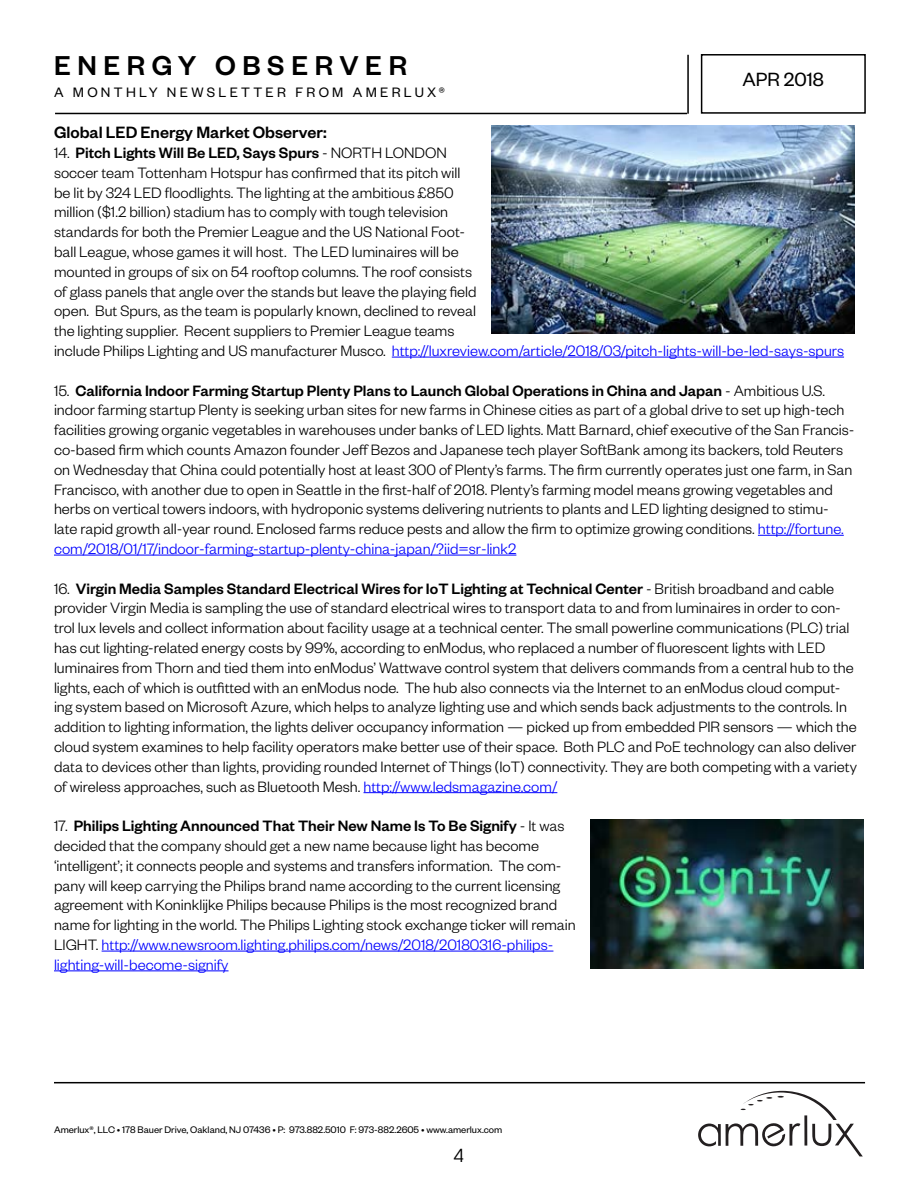
<style>
.page{position:relative;width:918px;height:1188px;background:#fff}
.page>*{position:absolute;margin:0;border:0;box-sizing:border-box;transform-origin:0 0}
.t1{font:500 30px "Founders Grotesk";letter-spacing:.22em;color:#000}
.t2{font:21px "Founders Grotesk";color:#000}
.t3{font:500 18px "Founders Grotesk";color:#000}
.t4{font:18px "Avant Garde";color:#000}
.t5{font:300 16.5px/19.8px "Founders Grotesk";color:#000}
.t6{font:15px "Founders Grotesk";letter-spacing:.22em;color:#000}
.t7{font:10.5px "Founders Grotesk";color:#000}
.s1{font-weight:500}
.s2{color:#00f}
</style>
<div class="page">
<hr style="left:54px;top:1082px;width:811px;height:1px;background:#000">
<hr style="left:687px;top:55px;width:2px;height:59px;background:#000">
<hr style="left:55px;top:113px;width:632px;height:1px;background:#000">
<div style="left:701px;top:54px;width:165px;height:60px;border:2px solid #000"></div>
<svg style="left:698px;top:1091px;width:165px;height:65px"></svg>
<hr style="left:392px;top:357px;width:452px;height:1px;background:#00f">
<hr style="left:758px;top:535px;width:86px;height:1px;background:#00f">
<hr style="left:54px;top:555px;width:462px;height:1px;background:#00f">
<hr style="left:364px;top:792px;width:193px;height:1px;background:#00f">
<hr style="left:102px;top:951px;width:451px;height:1px;background:#00f">
<hr style="left:54px;top:971px;width:175px;height:1px;background:#00f">
<img style="left:590px;top:820px;width:273px;height:149px">
<img style="left:491px;top:126px;width:363px;height:208px">
<h1 class="t1" style="left:54px;top:47px;width:355px">ENERGY OBSERVER</h1>
<p class="t6" style="left:54px;top:83px;width:392px">A MONTHLY NEWSLETTER FROM AMERLUX®</p>
<p class="t2" style="left:742px;top:67px;width:83px">APR 2018</p>
<p class="t3" style="left:54px;top:121px;width:274px">Global LED Energy Market Observer:</p>
<p class="t5" style="left:54px;top:142px;width:792px">14. <span class="s1">Pitch Lights Will Be LED, Says Spurs</span> - NORTH LONDON<br>soccer team Tottenham Hotspur has confirmed that its pitch will<br>be lit by 324 LED floodlights. The lighting at the ambitious £850<br>million ($1.2 billion) stadium has to comply with tough television<br>standards for both the Premier League and the US National Foot-<br>ball League, whose games it will host. The LED luminaires will be<br>mounted in groups of six on 54 rooftop columns. The roof consists<br>of glass panels that angle over the stands but leave the playing field<br>open. But Spurs, as the team is popularly known, declined to reveal<br>the lighting supplier. Recent suppliers to Premier League teams<br>include Philips Lighting and US manufacturer Musco. <span class="s2">http://luxreview.com/article/2018/03/pitch-lights-will-be-led-says-spurs</span></p>
<p class="t5" style="left:54px;top:380px;width:802px">15. <span class="s1">California Indoor Farming Startup Plenty Plans to Launch Global Operations in China and Japan</span> - Ambitious U.S. indoor farming startup Plenty is seeking urban sites for new farms in Chinese cities as part of a global drive to set up high-tech facilities growing organic vegetables in warehouses under banks of LED lights. Matt Barnard, chief executive of the San Francis&shy;co-based firm which counts Amazon founder Jeff Bezos and Japanese tech player SoftBank among its backers, told Reuters on Wednesday that China could potentially host at least 300 of Plenty’s farms. The firm currently operates just one farm, in San Francisco, with another due to open in Seattle in the first-half of 2018. Plenty’s farming model means growing vegetables and herbs on vertical towers indoors, with hydroponic systems delivering nutrients to plants and LED lighting designed to stimu&shy;late rapid growth all-year round. Enclosed farms reduce pests and allow the firm to optimize growing conditions. <span class="s2">http://fortune. com/2018/01/17/indoor-farming-startup-plenty-china-japan/?iid=sr-link2</span></p>
<p class="t5" style="left:54px;top:578px;width:804px">16. <span class="s1">Virgin Media Samples Standard Electrical Wires for IoT Lighting at Technical Center</span> - British broadband and cable provider Virgin Media is sampling the use of standard electrical wires to transport data to and from luminaires in order to con&shy;trol lux levels and collect information about facility usage at a technical center. The small powerline communications (PLC) trial has cut lighting-related energy costs by 99%, according to enModus, who replaced a number of fluorescent lights with LED luminaires from Thorn and tied them into enModus’ Wattwave control system that delivers commands from a central hub to the lights, each of which is outfitted with an enModus node. The hub also connects via the Internet to an enModus cloud comput&shy;ing system based on Microsoft Azure, which helps to analyze lighting use and which sends back adjustments to the controls. In addition to lighting information, the lights deliver occupancy information — picked up from embedded PIR sensors — which the cloud system examines to help facility operators make better use of their space. Both PLC and PoE technology can also deliver data to devices other than lights, providing rounded Internet of Things (IoT) connectivity. They are both competing with a variety of wireless approaches, such as Bluetooth Mesh. <span class="s2">http://www.ledsmagazine.com/</span></p>
<p class="t5" style="left:54px;top:815px;width:523px">17. <span class="s1">Philips Lighting Announced That Their New Name Is To Be Signify</span> - It was decided that the company should get a new name because light has become ‘intelligent’; it connects people and systems and transfers information. The com&shy;pany will keep carrying the Philips brand name according to the current licensing agreement with Koninklijke Philips because Philips is the most recognized brand name for lighting in the world. The Philips Lighting stock exchange ticker will remain LIGHT. <span class="s2">http://www.newsroom.lighting.philips.com/news/2018/20180316-philips&shy;lighting-will-become-signify</span></p>
<p class="t7" style="left:54px;top:1123px;width:450px">Amerlux®, LLC • 178 Bauer Drive, Oakland, NJ 07436 • P: 973.882.5010 F: 973-882.2605 • www.amerlux.com</p>
<p class="t4" style="left:454px;top:1145px;width:11px">4</p>
</div>
